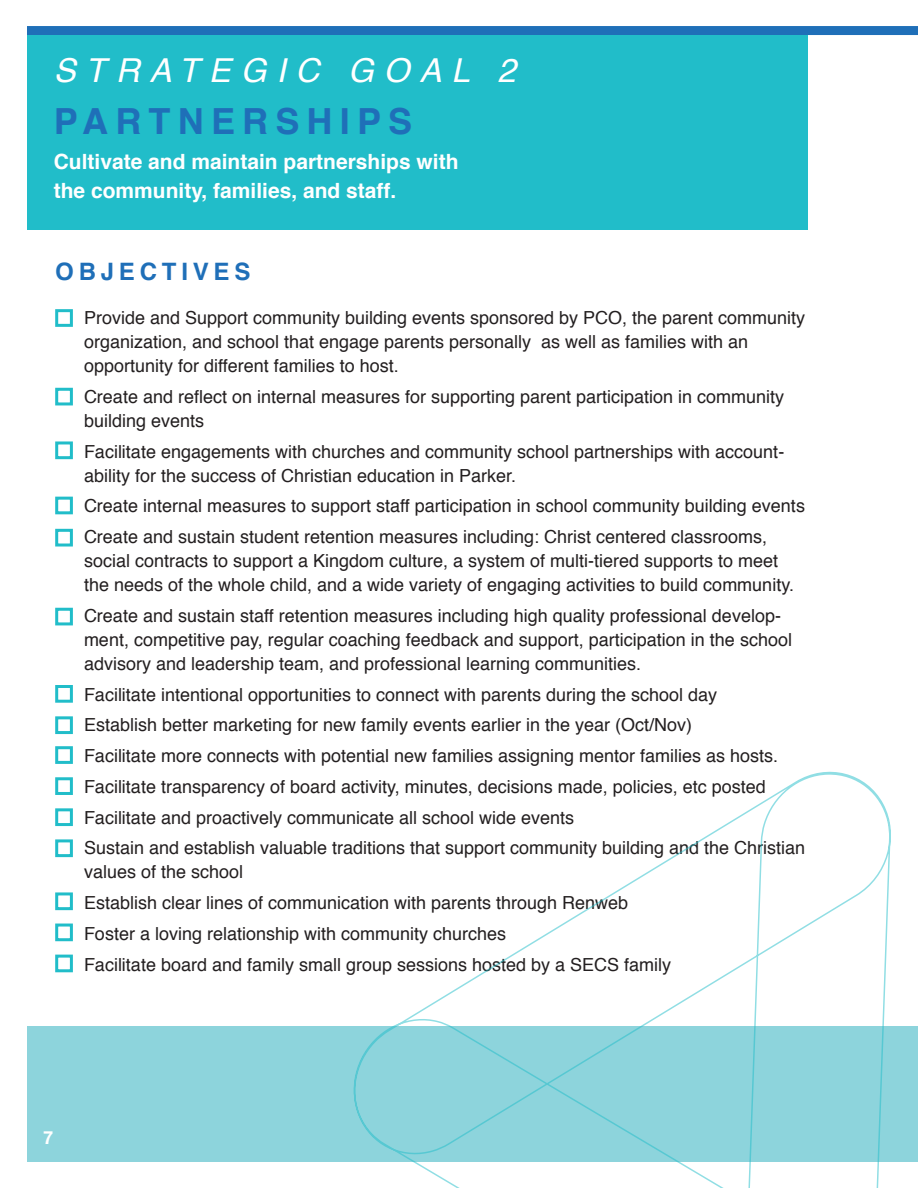
<style>
.page{position:relative;width:918px;height:1188px;background:#fff}
.page>*{position:absolute;margin:0;border:0;box-sizing:border-box;transform-origin:0 0}
.t1{font:700 36px "Helvetica";letter-spacing:.2em;color:#1f6fb8}
.t2{font:italic 33px "Helvetica";letter-spacing:.3em;color:#fff}
.t3{font:700 24px "Helvetica";letter-spacing:.2em;color:#1f6fb8}
.t4{font:700 21px/28.5px "Helvetica";color:#fff}
.t5{font:18px/24px "Helvetica";color:#231f20}
.t6{font:700 18px "Helvetica Neue";color:#fff}
</style>
<div class="page">
<div style="left:27px;top:26px;width:891px;height:9px;background:#1f6fb8"></div>
<div style="left:27px;top:1026px;width:891px;height:136px;background:#8dd4dc"></div>
<div style="left:27px;top:35px;width:781px;height:194px;background:#21bdc9"></div>
<div style="left:55px;top:388px;width:18px;height:17px;border:3px solid #21bdc9"></div>
<div style="left:55px;top:309px;width:18px;height:18px;border:3px solid #21bdc9"></div>
<div style="left:55px;top:441px;width:18px;height:18px;border:3px solid #21bdc9"></div>
<div style="left:55px;top:808px;width:18px;height:18px;border:3px solid #21bdc9"></div>
<div style="left:55px;top:529px;width:18px;height:18px;border:3px solid #21bdc9"></div>
<div style="left:55px;top:497px;width:18px;height:17px;border:3px solid #21bdc9"></div>
<div style="left:55px;top:839px;width:18px;height:18px;border:3px solid #21bdc9"></div>
<div style="left:55px;top:608px;width:18px;height:17px;border:3px solid #21bdc9"></div>
<div style="left:55px;top:685px;width:18px;height:18px;border:3px solid #21bdc9"></div>
<div style="left:55px;top:746px;width:18px;height:18px;border:3px solid #21bdc9"></div>
<div style="left:55px;top:716px;width:18px;height:18px;border:3px solid #21bdc9"></div>
<div style="left:55px;top:777px;width:18px;height:18px;border:3px solid #21bdc9"></div>
<div style="left:55px;top:924px;width:18px;height:17px;border:3px solid #21bdc9"></div>
<div style="left:55px;top:955px;width:18px;height:17px;border:3px solid #21bdc9"></div>
<div style="left:55px;top:892px;width:18px;height:18px;border:3px solid #21bdc9"></div>
<svg style="left:353px;top:771px;width:538px;height:417px"></svg>
<p class="t2" style="left:54px;top:44px;width:464px">STRATEGIC GOAL 2</p>
<p class="t1" style="left:54px;top:92px;width:360px">PARTNERSHIPS</p>
<p class="t4" style="left:54px;top:148px;width:406px">Cultivate and maintain partnerships with the community, families, and staff.</p>
<p class="t3" style="left:55px;top:253px;width:197px">OBJECTIVES</p>
<p class="t5" style="left:84px;top:306px;width:723px">Provide and Support community building events sponsored by PCO, the parent community organization, and school that engage parents personally as well as families with an opportunity for different families to host.</p>
<p class="t5" style="left:84px;top:385px;width:702px">Create and reflect on internal measures for supporting parent participation in community building events</p>
<p class="t5" style="left:84px;top:440px;width:702px">Facilitate engagements with churches and community school partnerships with account&shy;ability for the success of Christian education in Parker.</p>
<p class="t5" style="left:84px;top:495px;width:723px">Create internal measures to support staff participation in school community building events</p>
<p class="t5" style="left:84px;top:525px;width:712px">Create and sustain student retention measures including: Christ centered classrooms, social contracts to support a Kingdom culture, a system of multi-tiered supports to meet the needs of the whole child, and a wide variety of engaging activities to build community.</p>
<p class="t5" style="left:84px;top:604px;width:710px">Create and sustain staff retention measures including high quality professional develop&shy;ment, competitive pay, regular coaching feedback and support, participation in the school advisory and leadership team, and professional learning communities.</p>
<p class="t5" style="left:84px;top:683px;width:635px">Facilitate intentional opportunities to connect with parents during the school day</p>
<p class="t5" style="left:84px;top:714px;width:610px">Establish better marketing for new family events earlier in the year (Oct/Nov)</p>
<p class="t5" style="left:84px;top:744px;width:696px">Facilitate more connects with potential new families assigning mentor families as hosts.</p>
<p class="t5" style="left:84px;top:775px;width:683px">Facilitate transparency of board activity, minutes, decisions made, policies, etc posted</p>
<p class="t5" style="left:84px;top:806px;width:492px">Facilitate and proactively communicate all school wide events</p>
<p class="t5" style="left:84px;top:837px;width:723px">Sustain and establish valuable traditions that support community building and the Christian values of the school</p>
<p class="t5" style="left:84px;top:891px;width:546px">Establish clear lines of communication with parents through Renweb</p>
<p class="t5" style="left:84px;top:922px;width:424px">Foster a loving relationship with community churches</p>
<p class="t5" style="left:84px;top:953px;width:589px">Facilitate board and family small group sessions hosted by a SECS family</p>
<p class="t6" style="left:43px;top:1124px;width:12px">7</p>
</div>
